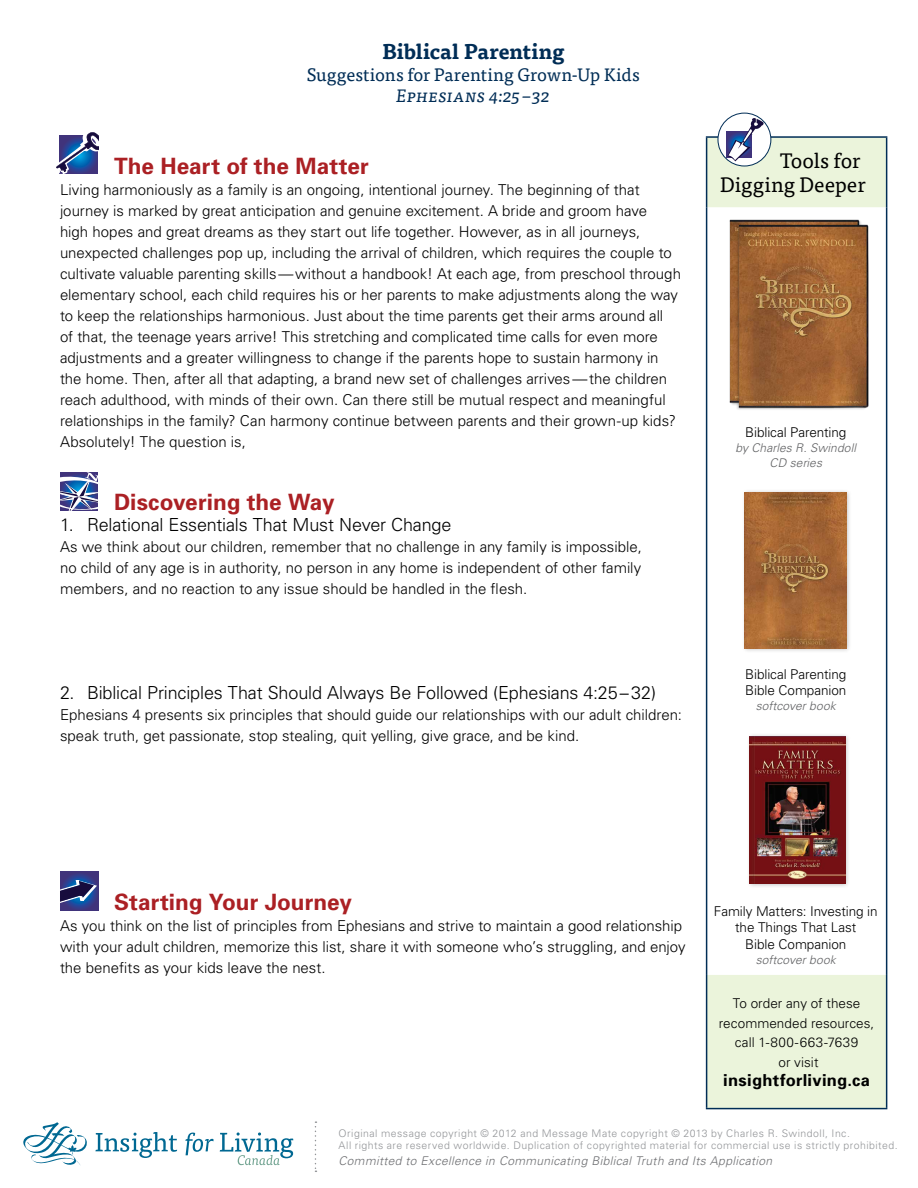
<style>
.page{position:relative;width:918px;height:1188px;background:#fff}
.page>*{position:absolute;margin:0;border:0;box-sizing:border-box;transform-origin:0 0}
.t1{font:700 22.5px "Univers";color:#ab2024}
.t2{font:300 22.5px/24px "Univers LT Std";letter-spacing:-.01em;color:#000}
.t3{font:21px/24px "Tisa OT";color:#000;text-align:right}
.t4{font:700 21px "Tisa OT";letter-spacing:-.005em;color:#002d56}
.t5{font:300 18px "Univers LT Std";letter-spacing:-.01em;color:#000}
.t6{font:18px "Tisa OT";color:#002d56}
.t7{font:italic 18px "Tisa OT";letter-spacing:-.005em;color:#002d56}
.t8{font:700 16.5px "Univers";letter-spacing:.02em;color:#000}
.t9{font:300 15px/21px "Univers";color:#000}
.t10{font:300 13.5px/19.5px "Univers";letter-spacing:-.005em;color:#000;text-align:center}
.t11{font:italic 300 12px "Univers";letter-spacing:.03em;color:#6d6e71}
.t12{font:italic 300 12px/15px "Univers";letter-spacing:.01em;color:#616264;text-align:center}
.t13{font:300 10.5px/12px "Univers";letter-spacing:.045em;color:#939598}
</style>
<div class="page">
<svg style="left:707px;top:138px;width:179px;height:970px"></svg>
<hr style="left:706px;top:136px;width:181px;height:2px;background:#002d56">
<hr style="left:706px;top:138px;width:1px;height:69px;background:#002d56">
<hr style="left:886px;top:138px;width:1px;height:69px;background:#002d56">
<hr style="left:706px;top:207px;width:1px;height:768px;background:#002d56">
<hr style="left:886px;top:207px;width:1px;height:768px;background:#002d56">
<hr style="left:706px;top:975px;width:1px;height:133px;background:#002d56">
<hr style="left:886px;top:975px;width:1px;height:133px;background:#002d56">
<hr style="left:706px;top:1108px;width:181px;height:1px;background:#002d56">
<svg style="left:718px;top:113px;width:53px;height:53px"></svg>
<div style="left:718px;top:113px;width:53px;height:53px;border:1px solid #002d56;border-radius:50%"></div>
<div style="left:726px;top:131px;width:26px;height:26px;background:#40337b"></div>
<svg style="left:727px;top:118px;width:37px;height:43px"></svg>
<svg style="left:23px;top:1122px;width:64px;height:44px"></svg>
<svg style="left:95px;top:1132px;width:82px;height:26px"></svg>
<svg style="left:185px;top:1133px;width:29px;height:22px"></svg>
<svg style="left:220px;top:1132px;width:73px;height:33px"></svg>
<svg style="left:315px;top:1121px;width:1px;height:51px"></svg>
<div style="left:741px;top:489px;width:111px;height:164px;background:#000;opacity:.24"></div>
<img style="left:745px;top:493px;width:102px;height:155px">
<img style="left:728px;top:218px;width:136px;height:192px">
<img style="left:736px;top:223px;width:136px;height:192px">
<div style="left:746px;top:733px;width:105px;height:156px;background:#000;opacity:.24"></div>
<img style="left:750px;top:736px;width:95px;height:148px">
<svg style="left:60px;top:472px;width:38px;height:38px"></svg>
<svg style="left:60px;top:872px;width:38px;height:38px"></svg>
<svg style="left:60px;top:880px;width:37px;height:23px"></svg>
<svg style="left:56px;top:132px;width:42px;height:42px"></svg>
<h2 class="t4" style="left:382px;top:38px;width:184px">Biblical Parenting</h2>
<p class="t6" style="left:307px;top:64px;width:335px">Suggestions for Parenting Grown-Up Kids</p>
<p class="t7" style="left:396px;top:85px;width:156px">Ephesians 4:25 –32</p>
<h1 class="t1" style="left:114px;top:151px;width:256px">The Heart of the Matter</h1>
<p class="t9" style="left:60px;top:179px;width:623px">Living harmoniously as a family is an ongoing, intentional journey. The beginning of that journey is marked by great anticipation and genuine excitement. A bride and groom have<br>high hopes and great dreams as they start out life together. However, as in all journeys, unexpected challenges pop up, including the arrival of children, which requires the couple to cultivate valuable parenting skills—without a handbook! At each age, from preschool through elementary school, each child requires his or her parents to make adjustments along the way to keep the relationships harmonious. Just about the time parents get their arms around all<br>of that, the teenage years arrive! This stretching and complicated time calls for even more adjustments and a greater willingness to change if the parents hope to sustain harmony in the home. Then, after all that adapting, a brand new set of challenges arrives—the children reach adulthood, with minds of their own. Can there still be mutual respect and meaningful relationships in the family? Can harmony continue between parents and their grown-up kids?<br>Absolutely! The question is,</p>
<h1 class="t1" style="left:114px;top:488px;width:222px">Discovering the Way</h1>
<p class="t5" style="left:60px;top:514px;width:393px">1. Relational Essentials That Must Never Change</p>
<p class="t9" style="left:60px;top:536px;width:583px;text-align:justify">As we think about our children, remember that no challenge in any family is impossible, no child of any age is in authority, no person in any home is independent of other family members, and no reaction to any issue should be handled in the flesh.</p>
<p class="t5" style="left:60px;top:682px;width:598px">2. Biblical Principles That Should Always Be Followed (Ephesians 4:25–32)</p>
<p class="t9" style="left:60px;top:704px;width:623px">Ephesians 4 presents six principles that should guide our relationships with our adult children: speak truth, get passionate, stop stealing, quit yelling, give grace, and be kind.</p>
<h1 class="t2" style="left:720px;top:148px;width:146px;text-indent:60px">Tools for<br>Digging</h1>
<h2 class="t3" style="left:720px;top:149px;width:147px">Tools for<br>Digging Deeper</h2>
<p class="t10" style="left:745px;top:422px;width:103px">Biblical Parenting</p>
<p class="t12" style="left:736px;top:440px;width:122px">by Charles R. Swindoll<br>CD series</p>
<p class="t10" style="left:745px;top:665px;width:103px;line-height:16.5px;text-align:left">Biblical Parenting<br>Bible Companion</p>
<p class="t12" style="left:756px;top:698px;width:81px">softcover book</p>
<h1 class="t1" style="left:114px;top:888px;width:240px">Starting Your Journey</h1>
<p class="t9" style="left:60px;top:915px;width:627px">As you think on the list of principles from Ephesians and strive to maintain a good relationship with your adult children, memorize this list, share it with someone who’s struggling, and enjoy the benefits as your kids leave the nest.</p>
<p class="t10" style="left:714px;top:902px;width:165px;line-height:16.5px">Family Matters: Investing in the Things That Last<br>Bible Companion</p>
<p class="t12" style="left:756px;top:952px;width:81px">softcover book</p>
<p class="t10" style="left:719px;top:993px;width:157px">To order any of these recommended resources, call 1-800-663-7639<br>or visit</p>
<p class="t8" style="left:723px;top:1070px;width:148px">insightforliving.ca</p>
<p class="t13" style="left:339px;top:1127px;width:561px">Original message copyright © 2012 and Message Mate copyright © 2013 by Charles R. Swindoll, Inc.<br>All rights are reserved worldwide. Duplication of copyrighted material for commercial use is strictly prohibited.</p>
<p class="t11" style="left:339px;top:1154px;width:435px">Committed to Excellence in Communicating Biblical Truth and Its Application</p>
</div>
